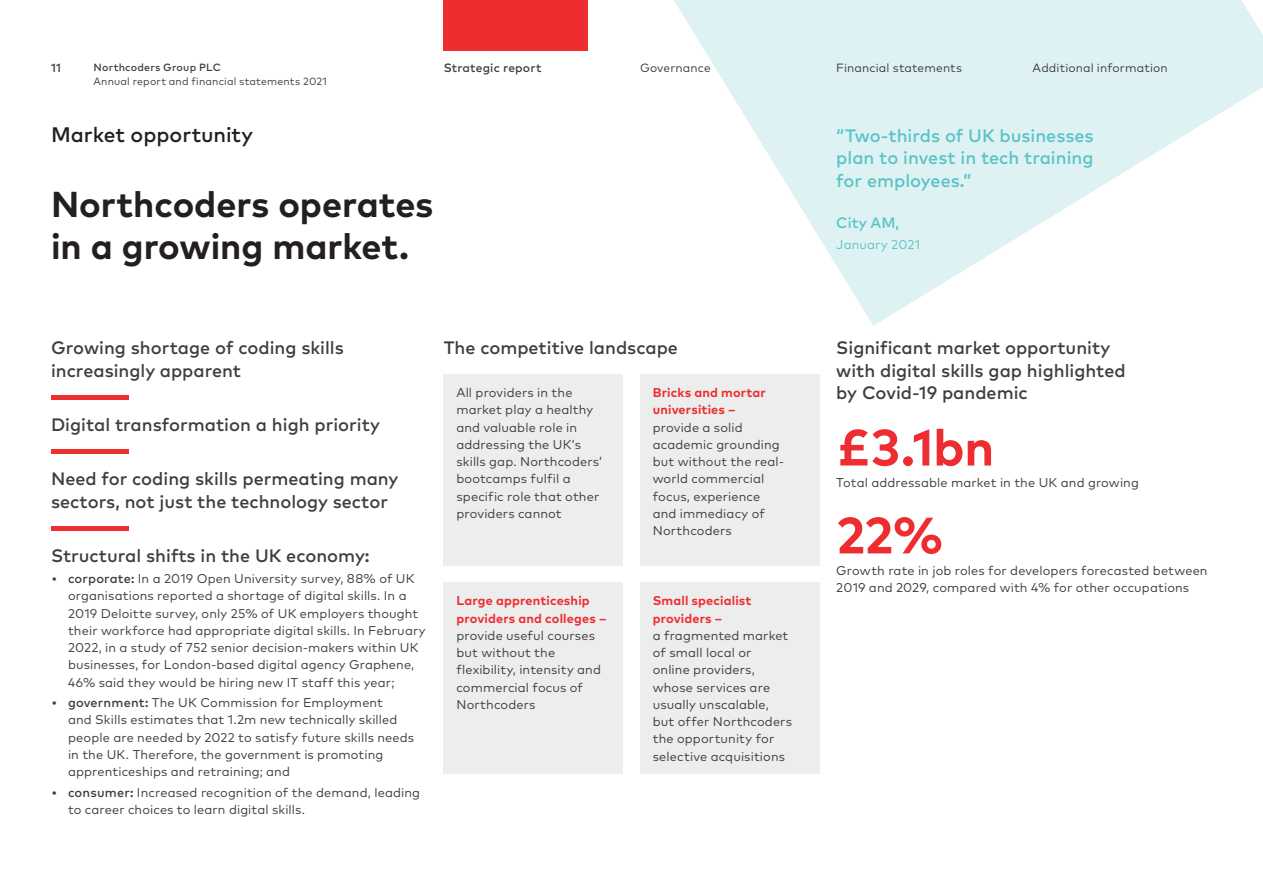
<style>
.page{position:relative;width:1263px;height:893px;background:#fff}
.page>*{position:absolute;margin:0;border:0;box-sizing:border-box;transform-origin:0 0}
.t1{font:700 51px "Mark Pro";color:#ee2d31}
.t2{font:700 36px/42px "Mark Pro";color:#231f20}
.t3{font:500 21px "Mark Pro";letter-spacing:-.005em;color:#231f20}
.t4{font:500 18px/22.5px "Mark Pro";color:#3e3e3f}
.t5{font:500 18px/22.5px "Mark Pro";color:#59c4c6;text-align:justify}
.t6{font:500 15px "Mark Pro";color:#59c4c6}
.t7{font:12.75px/17.2px "Mark Pro";letter-spacing:.01em;color:#3e3e3f}
.t8{font:700 12.75px/17.2px "Mark Pro";letter-spacing:.015em;color:#ee2d31}
.t9{font:12.75px "Mark Pro";letter-spacing:.005em;color:#59c4c6}
.t10{font:12px "Mark Pro";letter-spacing:.015em;color:#3e3e3f}
.t11{font:500 12px "Mark Pro";letter-spacing:.015em;color:#3e3e3f}
.t12{font:10.5px "Mark Pro";letter-spacing:.015em;color:#3e3e3f}
.t13{font:500 10.5px "Mark Pro";letter-spacing:.02em;color:#3e3e3f}
.s1{font-size:15px}
.s2{font-weight:500}
</style>
<div class="page">
<svg style="left:674px;top:0;width:589px;height:326px;fill:#dff2f3"></svg>
<div style="left:444px;top:0;width:144px;height:51px;background:#ee2d31"></div>
<div style="left:51px;top:395px;width:78px;height:5px;background:#ee2d31"></div>
<hr style="left:51px;top:450px;width:78px;height:4px;background:#ee2d31">
<hr style="left:51px;top:526px;width:78px;height:4px;background:#ee2d31">
<div style="left:444px;top:374px;width:179px;height:192px;background:#ebeeed"></div>
<div style="left:444px;top:583px;width:179px;height:191px;background:#ebeeed"></div>
<div style="left:640px;top:374px;width:179px;height:192px;background:#ebeeed"></div>
<div style="left:640px;top:583px;width:179px;height:191px;background:#ebeeed"></div>
<p class="t11" style="left:51px;top:59px;width:12px">11</p>
<p class="t13" style="left:94px;top:60px;width:129px">Northcoders Group PLC</p>
<p class="t11" style="left:444px;top:59px;width:99px">Strategic report</p>
<p class="t10" style="left:640px;top:59px;width:72px">Governance</p>
<p class="t10" style="left:836px;top:59px;width:127px">Financial statements</p>
<p class="t10" style="left:1033px;top:59px;width:137px">Additional information</p>
<p class="t12" style="left:94px;top:73px;width:235px">Annual report and financial statements 2021</p>
<h3 class="t3" style="left:51px;top:119px;width:203px">Market opportunity</h3>
<h2 class="t2" style="left:51px;top:180px;width:384px">Northcoders operates in a growing market.</h2>
<h3 class="t4" style="left:51px;top:335px;width:294px">Growing shortage of coding skills increasingly apparent</h3>
<h3 class="t4" style="left:51px;top:412px;width:331px">Digital transformation a high priority</h3>
<h3 class="t4" style="left:51px;top:466px;width:349px">Need for coding skills permeating many sectors, not just the technology sector</h3>
<h3 class="t4" style="left:51px;top:542px;width:320px">Structural shifts in the UK economy:</h3>
<p class="t7" style="left:68px;top:569px;width:359px;text-indent:-17px"><span class="s1">•</span> <span class="s2">corporate:</span> In a 2019 Open University survey, 88% of UK organisations reported a shortage of digital skills. In a 2019 Deloitte survey, only 25% of UK employers thought their workforce had appropriate digital skills. In February 2022, in a study of 752 senior decision-makers within UK businesses, for London-based digital agency Graphene, 46% said they would be hiring new IT staff this year;</p>
<p class="t7" style="left:68px;top:693px;width:348px;text-indent:-17px"><span class="s1">•</span> <span class="s2">government:</span> The UK Commission for Employment<br>and Skills estimates that 1.2m new technically skilled people are needed by 2022 to satisfy future skills needs in the UK. Therefore, the government is promoting apprenticeships and retraining; and</p>
<p class="t7" style="left:68px;top:782px;width:354px;text-indent:-17px"><span class="s1">•</span> <span class="s2">consumer:</span> Increased recognition of the demand, leading to career choices to learn digital skills.</p>
<h3 class="t4" style="left:444px;top:335px;width:236px">The competitive landscape</h3>
<p class="t7" style="left:456px;top:383px;width:147px">All providers in the market play a healthy and valuable role in addressing the UK’s skills gap. Northcoders’ bootcamps fulfil a specific role that other providers cannot</p>
<p class="t8" style="left:653px;top:383px;width:115px">Bricks and mortar universities –</p>
<p class="t7" style="left:653px;top:417px;width:133px">provide a solid academic grounding but without the real&shy;world commercial focus, experience and immediacy of<br>Northcoders</p>
<p class="t8" style="left:456px;top:591px;width:151px">Large apprenticeship providers and colleges –</p>
<p class="t7" style="left:456px;top:626px;width:146px">provide useful courses but without the flexibility, intensity and commercial focus of<br>Northcoders</p>
<p class="t8" style="left:653px;top:591px;width:100px">Small specialist providers –</p>
<p class="t7" style="left:653px;top:626px;width:141px">a fragmented market of small local or<br>online providers, whose services are usually unscalable, but offer Northcoders the opportunity for selective acquisitions</p>
<h3 class="t5" style="left:836px;top:123px;width:259px">“Two-thirds of UK businesses plan to invest in tech training for employees.”</h3>
<p class="t6" style="left:836px;top:211px;width:65px">City AM,</p>
<p class="t9" style="left:836px;top:235px;width:85px">January 2021</p>
<h3 class="t4" style="left:836px;top:335px;width:291px">Significant market opportunity with digital skills gap highlighted by Covid-19 pandemic</h3>
<h1 class="t1" style="left:836px;top:409px;width:160px">£3.1bn</h1>
<p class="t7" style="left:836px;top:473px;width:304px">Total addressable market in the UK and growing</p>
<h1 class="t1" style="left:836px;top:497px;width:108px">22%</h1>
<p class="t7" style="left:836px;top:561px;width:373px">Growth rate in job roles for developers forecasted between<br>2019 and 2029, compared with 4% for other occupations</p>
</div>
